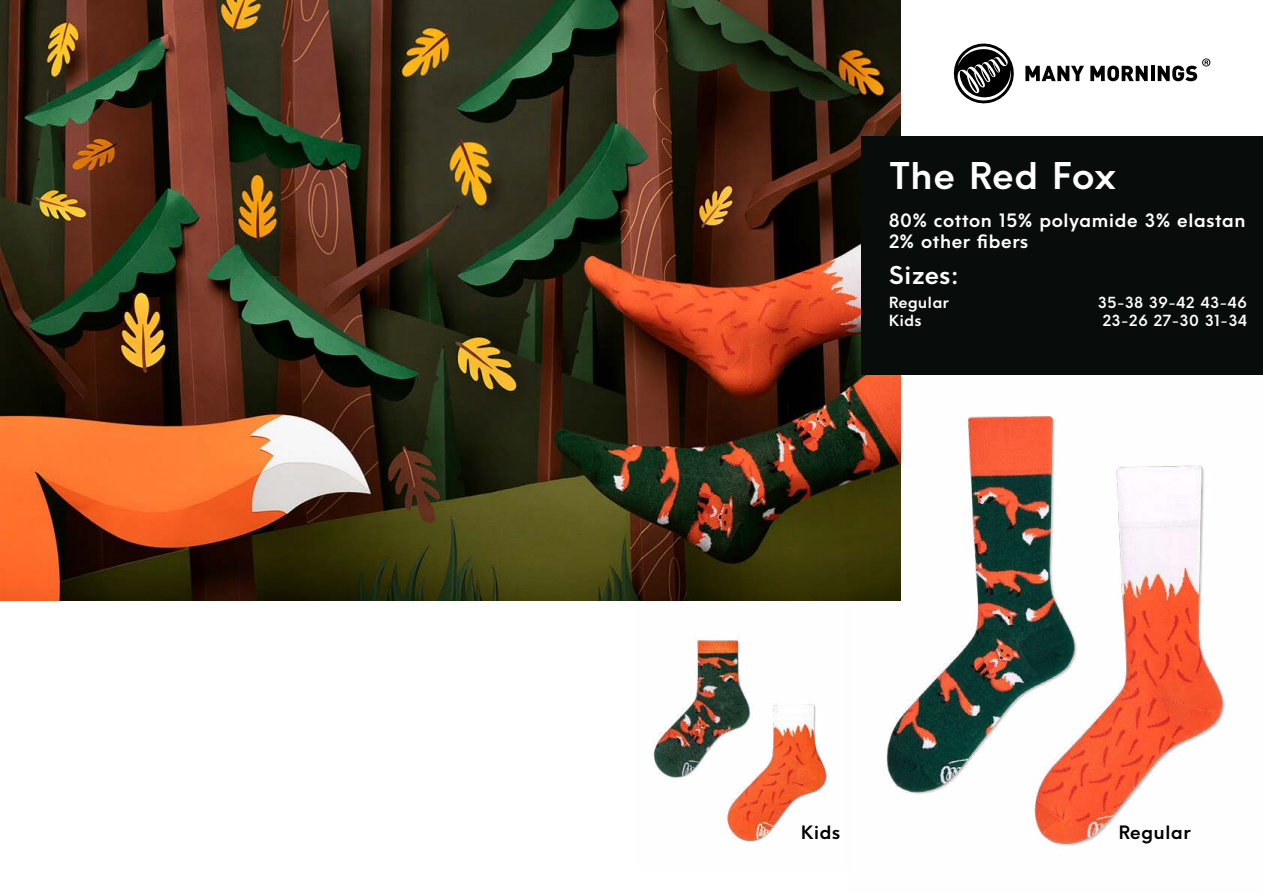
<style>
.page{position:relative;width:1263px;height:893px;background:#fff}
.page>*{position:absolute;margin:0;border:0;box-sizing:border-box;transform-origin:0 0}
.t1{font:600 36px "HK Explorer";letter-spacing:-.025em;color:#fff}
.t2{font:600 24px "HK Explorer";color:#fff}
.t3{font:600 18px/21.6px "HK Explorer";color:#fff}
.t4{font:600 18px "HK Explorer";color:#000}
.t5{font:600 15px/18px "HK Explorer";color:#fff}
</style>
<div class="page">
<img style="left:0;top:0;width:900px;height:600px">
<img style="left:848px;top:374px;width:415px;height:472px">
<div style="left:861px;top:136px;width:402px;height:238px;background:#080c0b"></div>
<img style="left:636px;top:600px;width:216px;height:246px">
<svg style="left:1025px;top:66px;width:59px;height:15px"></svg>
<svg style="left:1090px;top:66px;width:58px;height:15px"></svg>
<hr style="left:1151px;top:66px;width:3px;height:15px;background:#000">
<svg style="left:1158px;top:58px;width:52px;height:23px"></svg>
<svg style="left:953px;top:43px;width:61px;height:61px"></svg>
<h1 class="t1" style="left:889px;top:152px;width:229px">The Red Fox</h1>
<p class="t3" style="left:889px;top:210px;width:358px">80% cotton 15% polyamide 3% elastan<br>2% other fibers</p>
<h2 class="t2" style="left:889px;top:259px;width:72px">Sizes:</h2>
<p class="t5" style="left:889px;top:294px;width:62px">Regular<br>Kids</p>
<p class="t5" style="left:1098px;top:294px;width:151px;text-align:center">35-38 39-42 43-46<br>23-26 27-30 31-34</p>
<p class="t4" style="left:801px;top:820px;width:41px">Kids</p>
<p class="t4" style="left:1118px;top:820px;width:74px">Regular</p>
</div>
